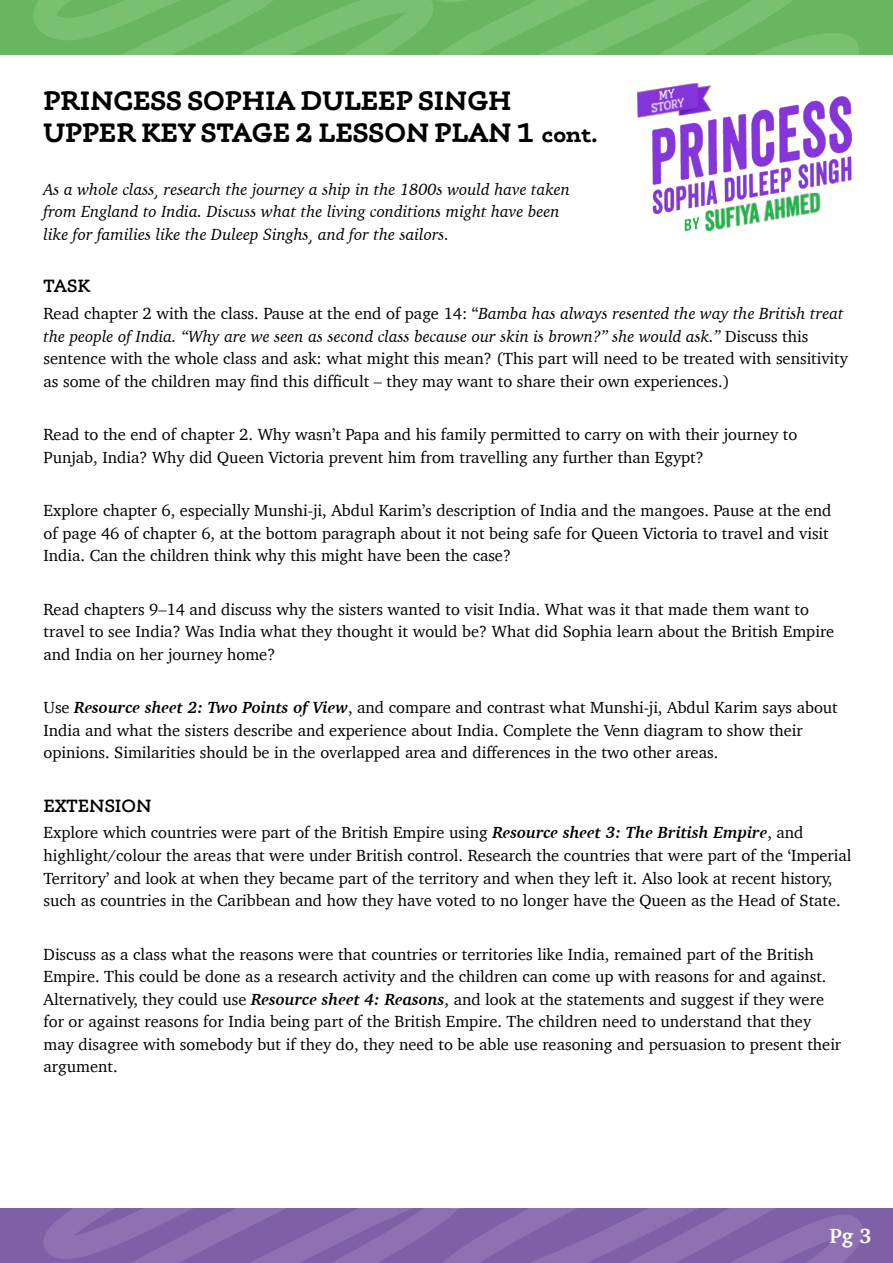
<style>
.page{position:relative;width:893px;height:1263px;background:#fff}
.page>*{position:absolute;margin:0;border:0;box-sizing:border-box;transform-origin:0 0}
.t1{font:700 27px/32.4px "Phoreus Cherokee";color:#000}
.t2{font:700 21px "Charter";color:#fff}
.t3{font:600 18px "Phoreus Cherokee";color:#000}
.t4{font:16.5px/22.5px "Charter";color:#000}
.t5{font:italic 16.5px/22.5px "Charter";color:#000}
.s1{font-size:22.5px}
.s2{font-style:italic}
.s3{font-weight:700;font-style:italic}
</style>
<div class="page">
<svg style="left:15px;top:0;width:878px;height:54px;background:#6fba67"></svg>
<svg style="left:0;top:1209px;width:893px;height:54px;background:#8468ab"></svg>
<img style="left:637px;top:83px;width:74px;height:35px">
<img style="left:652px;top:96px;width:199px;height:118px">
<img style="left:705px;top:193px;width:115px;height:38px">
<h1 class="t1" style="left:44px;top:84px;width:556px">PRINCESS SOPHIA DULEEP SINGH<br>UPPER KEY STAGE 2 LESSON PLAN 1 <span class="s1">cont.</span></h1>
<p class="t5" style="left:44px;top:178px;width:528px">As a whole class, research the journey a ship in the 1800s would have taken from England to India. Discuss what the living conditions might have been like for families like the Duleep Singhs, and for the sailors.</p>
<p class="t3" style="left:44px;top:275px;width:48px">TASK</p>
<p class="t4" style="left:44px;top:302px;width:806px">Read chapter 2 with the class. Pause at the end of page 14: “<span class="s2">Bamba has always resented the way the British treat the people of India. “Why are we seen as second class because our skin is brown?” she would ask.”</span> Discuss this sentence with the whole class and ask: what might this mean? (This part will need to be treated with sensitivity as some of the children may find this difficult – they may want to share their own experiences.)</p>
<p class="t4" style="left:44px;top:423px;width:755px">Read to the end of chapter 2. Why wasn’t Papa and his family permitted to carry on with their journey to<br>Punjab, India? Why did Queen Victoria prevent him from travelling any further than Egypt?</p>
<p class="t4" style="left:44px;top:499px;width:789px">Explore chapter 6, especially Munshi-ji, Abdul Karim’s description of India and the mangoes. Pause at the end of page 46 of chapter 6, at the bottom paragraph about it not being safe for Queen Victoria to travel and visit<br>India. Can the children think why this might have been the case?</p>
<p class="t4" style="left:44px;top:598px;width:792px">Read chapters 9–14 and discuss why the sisters wanted to visit India. What was it that made them want to travel to see India? Was India what they thought it would be? What did Sophia learn about the British Empire and India on her journey home?</p>
<p class="t4" style="left:44px;top:696px;width:796px">Use <span class="s3">Resource sheet 2: Two Points of View</span>, and compare and contrast what Munshi-ji, Abdul Karim says about<br>India and what the sisters describe and experience about India. Complete the Venn diagram to show their opinions. Similarities should be in the overlapped area and differences in the two other areas.</p>
<p class="t3" style="left:44px;top:795px;width:110px">EXTENSION</p>
<p class="t4" style="left:44px;top:821px;width:809px">Explore which countries were part of the British Empire using <span class="s3">Resource sheet 3: The British Empire</span>, and highlight/colour the areas that were under British control. Research the countries that were part of the ‘Imperial Territory’ and look at when they became part of the territory and when they left it. Also look at recent history, such as countries in the Caribbean and how they have voted to no longer have the Queen as the Head of State.</p>
<p class="t4" style="left:44px;top:942px;width:799px">Discuss as a class what the reasons were that countries or territories like India, remained part of the British Empire. This could be done as a research activity and the children can come up with reasons for and against.<br>Alternatively, they could use <span class="s3">Resource sheet 4: Reasons</span>, and look at the statements and suggest if they were for or against reasons for India being part of the British Empire. The children need to understand that they may disagree with somebody but if they do, they need to be able use reasoning and persuasion to present their argument.</p>
<p class="t2" style="left:829px;top:1218px;width:44px">Pg 3</p>
</div>
